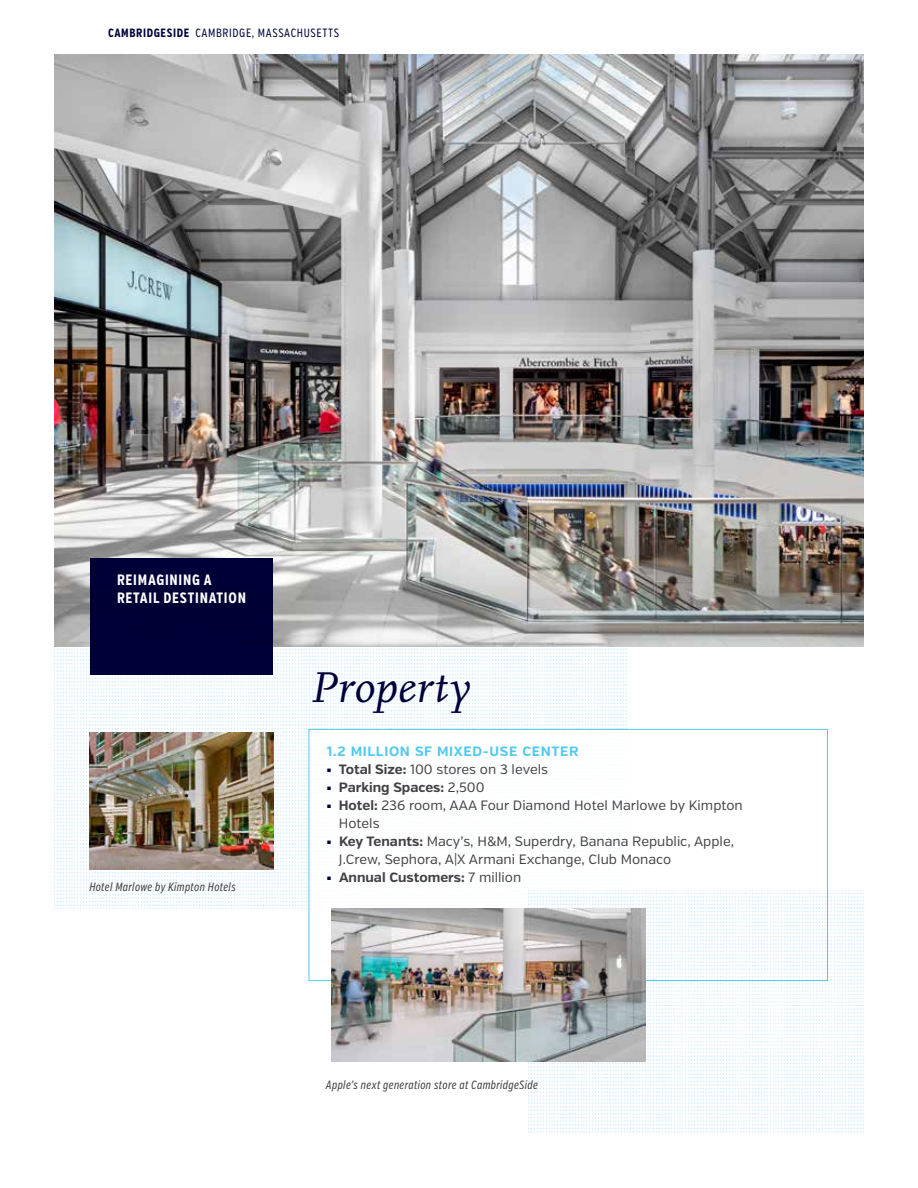
<style>
.page{position:relative;width:918px;height:1188px;background:#fff}
.page>*{position:absolute;margin:0;border:0;box-sizing:border-box;transform-origin:0 0}
.t1{font:italic 45px "Scala OT";color:#00013a;scale:1.05 1}
.t2{font:700 15px/18px "Verb Comp";letter-spacing:.05em;color:#fff}
.t3{font:13.5px/18px "Verb";color:#414042}
.t4{font:700 13.5px "Verb";color:#414042}
.t5{font:700 13.5px "Verb";letter-spacing:.05em;color:#52c9ed}
.t6{font:italic 12px "Verb Comp";letter-spacing:.025em;color:#414042}
.t7{font:12px "Verb Comp";letter-spacing:.05em;color:#00013a}
.s1{font-weight:700}
.s2{font-family:"Scala OT";font-size:7.5px;color:#00013a}
.s3{font-family:"Scala OT";font-weight:400;font-size:7.5px;color:#00013a}
.s4{font-weight:400}
</style>
<div class="page">
<img style="left:54px;top:646px;width:573px;height:263px">
<img style="left:54px;top:54px;width:810px;height:592px">
<div style="left:309px;top:731px;width:519px;height:250px;background:#fff"></div>
<div style="left:90px;top:558px;width:183px;height:117px;background:#00013a"></div>
<img style="left:527px;top:890px;width:337px;height:243px">
<img style="left:89px;top:733px;width:185px;height:136px">
<img style="left:332px;top:909px;width:313px;height:153px">
<p class="t7" style="left:108px;top:26px;width:233px"><span class="s1">CAMBRIDGESIDE</span> CAMBRIDGE, MASSACHUSETTS</p>
<p class="t2" style="left:117px;top:571px;width:130px">REIMAGINING A<br>RETAIL DESTINATION</p>
<p class="t6" style="left:89px;top:880px;width:148px">Hotel Marlowe by Kimpton Hotels</p>
<h1 class="t1" style="left:309px;top:663px;width:155px">Property</h1>
<p class="t5" style="left:327px;top:743px;width:253px">1.2 MILLION SF MIXED-USE CENTER</p>
<p class="t3" style="left:327px;top:760px;width:223px"><span class="s2">▪</span> <span class="s1">Total Size:</span> 100 stores on 3 levels</p>
<p class="t4" style="left:327px;top:779px;width:159px"><span class="s3">▪</span> Parking Spaces: <span class="s4">2,500</span></p>
<p class="t3" style="left:339px;top:796px;width:405px;text-indent:-12px"><span class="s2">▪</span> <span class="s1">Hotel:</span> 236 room, AAA Four Diamond Hotel Marlowe by Kimpton<br>Hotels</p>
<p class="t3" style="left:339px;top:832px;width:397px;text-indent:-12px"><span class="s2">▪</span> <span class="s1">Key Tenants:</span> Macy’s, H&amp;M, Superdry, Banana Republic, Apple,<br>J.Crew, Sephora, A|X Armani Exchange, Club Monaco</p>
<p class="t4" style="left:327px;top:869px;width:196px"><span class="s3">▪</span> Annual Customers: <span class="s4">7 million</span></p>
<p class="t6" style="left:326px;top:1078px;width:214px">Apple’s next generation store at CambridgeSide</p>
</div>
